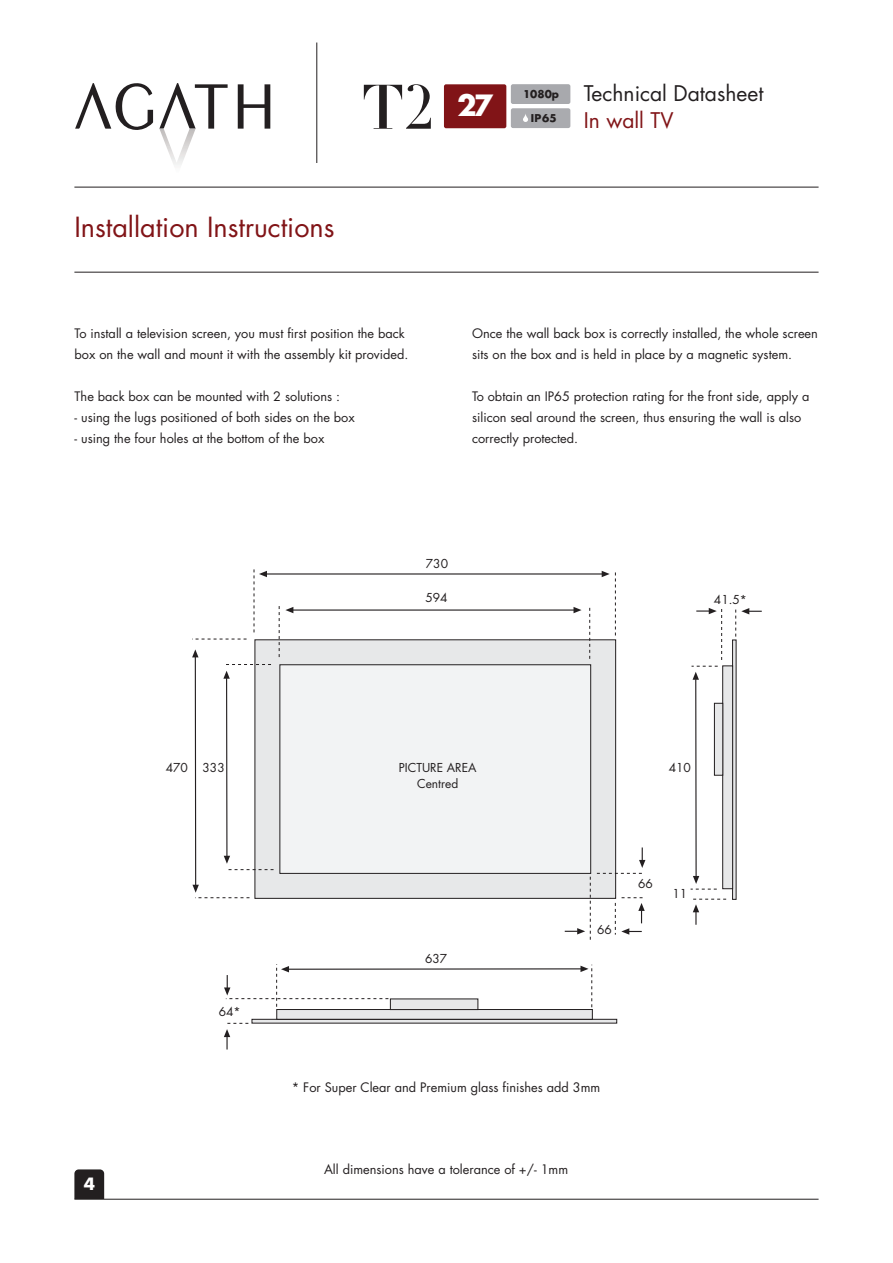
<style>
.page{position:relative;width:893px;height:1263px;background:#fff}
.page>*{position:absolute;margin:0;border:0;box-sizing:border-box;transform-origin:0 0}
.t1{font:61.8px "Didot LT Std Headline";color:#231f20}
.t2{font:700 28.5px "Futura";color:#fff}
.t3{font:27px "Futura";color:#811417}
.t4{font:21px "Futura";color:#231f20}
.t5{font:21px "Futura";color:#811417}
.t6{font:700 16.5px "Futura";color:#fff}
.t7{font:12.75px/21px "Futura";color:#231f20}
.t8{font:12px/15.8px "Futura";color:#231f20;text-align:center}
.t9{font:700 10.5px "Futura";color:#231f20}
</style>
<div class="page">
<div style="left:255px;top:640px;width:361px;height:258px;background:#e7e8e9"></div>
<div style="left:255px;top:639px;width:361px;height:260px;border:1px solid #231f20"></div>
<div style="left:280px;top:665px;width:311px;height:208px;background:#f2f3f4"></div>
<div style="left:280px;top:664px;width:311px;height:210px;border:1px solid #231f20"></div>
<hr style="left:266px;top:573px;width:336px;height:1px;background:#231f20">
<svg style="left:602px;top:571px;width:14px;height:64px"></svg>
<svg style="left:192px;top:639px;width:55px;height:1px"></svg>
<svg style="left:226px;top:664px;width:45px;height:1px"></svg>
<svg style="left:254px;top:569px;width:13px;height:63px"></svg>
<svg style="left:589px;top:608px;width:1px;height:51px"></svg>
<hr style="left:293px;top:609px;width:281px;height:2px;background:#231f20">
<svg style="left:573px;top:607px;width:8px;height:6px"></svg>
<svg style="left:279px;top:606px;width:14px;height:51px"></svg>
<hr style="left:195px;top:657px;width:1px;height:228px;background:#231f20">
<svg style="left:192px;top:885px;width:57px;height:13px"></svg>
<svg style="left:192px;top:649px;width:7px;height:8px"></svg>
<hr style="left:226px;top:678px;width:1px;height:178px;background:#231f20">
<svg style="left:224px;top:856px;width:50px;height:14px"></svg>
<svg style="left:223px;top:671px;width:7px;height:8px"></svg>
<svg style="left:565px;top:847px;width:80px;height:93px"></svg>
<div style="left:723px;top:666px;width:10px;height:223px;background:#e7e8e9"></div>
<div style="left:722px;top:666px;width:11px;height:223px;border:1px solid #231f20"></div>
<div style="left:714px;top:703px;width:9px;height:72px;background:#e7e8e9"></div>
<div style="left:714px;top:703px;width:9px;height:72px;border:1px solid #231f20"></div>
<svg style="left:735px;top:608px;width:27px;height:29px"></svg>
<hr style="left:695px;top:679px;width:2px;height:197px;background:#231f20">
<svg style="left:691px;top:876px;width:26px;height:14px"></svg>
<svg style="left:691px;top:608px;width:31px;height:72px"></svg>
<svg style="left:692px;top:899px;width:34px;height:26px"></svg>
<div style="left:252px;top:1019px;width:365px;height:4px;border:1px solid #231f20"></div>
<div style="left:277px;top:1009px;width:315px;height:10px;background:#e7e8e9"></div>
<div style="left:276px;top:1009px;width:317px;height:10px;border:1px solid #231f20"></div>
<div style="left:390px;top:999px;width:88px;height:10px;background:#e7e8e9"></div>
<div style="left:390px;top:999px;width:88px;height:11px;border:1px solid #231f20"></div>
<svg style="left:224px;top:1023px;width:24px;height:26px"></svg>
<hr style="left:288px;top:968px;width:293px;height:2px;background:#231f20">
<svg style="left:580px;top:965px;width:12px;height:42px"></svg>
<svg style="left:224px;top:964px;width:164px;height:43px"></svg>
<hr style="left:74px;top:187px;width:745px;height:1px;background:#231f20">
<hr style="left:74px;top:272px;width:745px;height:1px;background:#231f20">
<div style="left:74px;top:1169px;width:30px;height:36px;background:#231f20;border-radius:4px"></div>
<div style="left:72px;top:1199px;width:34px;height:14px;background:#fff"></div>
<hr style="left:74px;top:1199px;width:745px;height:1px;background:#231f20">
<hr style="left:316px;top:43px;width:1px;height:120px;background:#231f20">
<svg style="left:238px;top:84px;width:32px;height:45px"></svg>
<svg style="left:75px;top:83px;width:78px;height:47px"></svg>
<svg style="left:159px;top:83px;width:69px;height:82px"></svg>
<div style="left:444px;top:84px;width:62px;height:44px;background:#811417;border-radius:2px"></div>
<div style="left:511px;top:108px;width:59px;height:20px;background:#aaabaf;border-radius:2px"></div>
<div style="left:511px;top:84px;width:59px;height:20px;background:#a8a9ad;border-radius:2px"></div>
<svg style="left:523px;top:114px;width:5px;height:8px"></svg>
<h1 class="t1" style="left:362px;top:83px;width:75px">T2</h1>
<h3 class="t4" style="left:584px;top:84px;width:181px">Technical Datasheet</h3>
<h2 class="t2" style="left:457px;top:92px;width:38px">27</h2>
<p class="t9" style="left:523px;top:89px;width:37px">1080p</p>
<p class="t9" style="left:531px;top:113px;width:27px">IP65</p>
<h3 class="t5" style="left:584px;top:110px;width:91px">In wall TV</h3>
<h3 class="t3" style="left:74px;top:215px;width:262px">Installation Instructions</h3>
<p class="t7" style="left:75px;top:324px;width:335px">To install a television screen, you must first position the back box on the wall and mount it with the assembly kit provided.</p>
<p class="t7" style="left:75px;top:387px;width:267px">The back box can be mounted with 2 solutions :</p>
<p class="t7" style="left:75px;top:408px;width:282px">- using the lugs positioned of both sides on the box</p>
<p class="t7" style="left:75px;top:429px;width:251px">- using the four holes at the bottom of the box</p>
<p class="t7" style="left:472px;top:324px;width:347px">Once the wall back box is correctly installed, the whole screen sits on the box and is held in place by a magnetic system.</p>
<p class="t7" style="left:472px;top:387px;width:339px">To obtain an IP65 protection rating for the front side, apply a silicon seal around the screen, thus ensuring the wall is also correctly protected.</p>
<p class="t8" style="left:426px;top:557px;width:24px">730</p>
<p class="t8" style="left:425px;top:591px;width:24px">594</p>
<p class="t8" style="left:714px;top:593px;width:34px">41.5*</p>
<p class="t8" style="left:166px;top:761px;width:60px">470 333</p>
<p class="t8" style="left:669px;top:761px;width:24px">410</p>
<p class="t8" style="left:399px;top:761px;width:79px">PICTURE AREA<br>Centred</p>
<p class="t6" style="left:84px;top:1177px;width:13px">4</p>
<p class="t8" style="left:219px;top:1005px;width:23px">64*</p>
<p class="t8" style="left:425px;top:952px;width:24px">637</p>
<p class="t8" style="left:597px;top:923px;width:16px">66</p>
<p class="t8" style="left:638px;top:877px;width:16px">66</p>
<p class="t8" style="left:672px;top:887px;width:16px">11</p>
<p class="t7" style="left:292px;top:1078px;width:310px">* For Super Clear and Premium glass finishes add 3mm</p>
<p class="t7" style="left:324px;top:1160px;width:246px">All dimensions have a tolerance of +/- 1mm</p>
</div>
